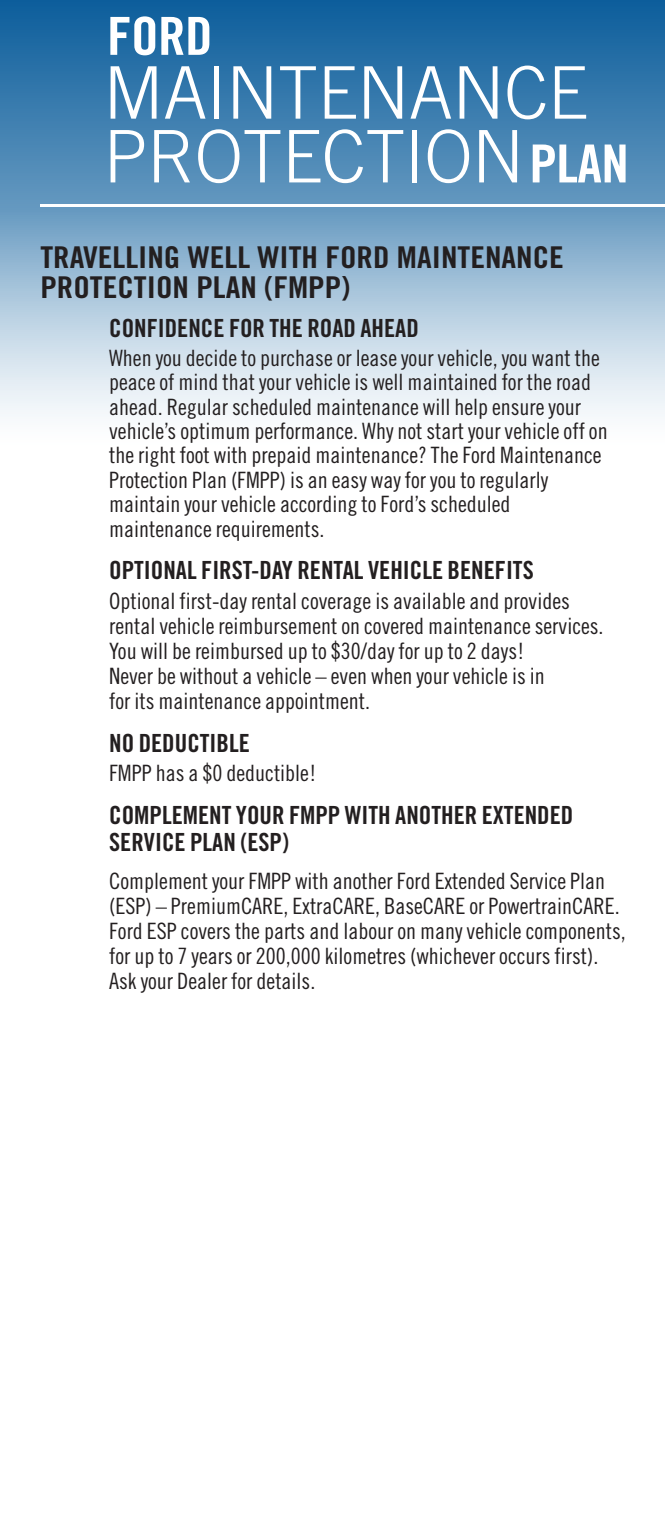
<style>
.page{position:relative;width:665px;height:1525px;background:#fff}
.page>*{position:absolute;margin:0;border:0;box-sizing:border-box;transform-origin:0 0}
.t1{font:300 72.5px/63.8px "Trade Gothic";letter-spacing:-.01em;color:#fff}
.t2{font:52.5px "Trade Gothic Bold Cond Twenty";color:#fff;scale:1.05 1}
.t3{font:30px/30px "Trade Gothic Bold Cond Twenty";color:#231f20;scale:1.1 1}
.t4{font:25px/27.5px "Trade Gothic Bold Cond Twenty";color:#231f20}
.t5{font:22.5px/25px "Trade Gothic Cond Eighteen";color:#231f20}
.s1{font-family:"Trade Gothic Bold Cond Twenty";font-weight:400;font-size:52.5px}
</style>
<div class="page">
<svg style="left:0;top:0;width:664px;height:416px;background:#76a4c7"></svg>
<h2 class="t2" style="left:107px;top:4px;width:102px">FORD</h2>
<h1 class="t1" style="left:103px;top:60px;width:527px">MAINTENANCE<br>PROTECTION<span class="s1">PLAN</span></h1>
<h3 class="t3" style="left:40px;top:242px;width:477px">TRAVELLING WELL WITH FORD MAINTENANCE<br>PROTECTION PLAN (FMPP)</h3>
<p class="t4" style="left:109px;top:313px;width:311px">CONFIDENCE FOR THE ROAD AHEAD</p>
<p class="t5" style="left:109px;top:345px;width:500px;line-height:24.2px">When you decide to purchase or lease your vehicle, you want the peace of mind that your vehicle is well maintained for the road ahead. Regular scheduled maintenance will help ensure your vehicle’s optimum performance. Why not start your vehicle off on the right foot with prepaid maintenance? The Ford Maintenance Protection Plan (FMPP) is an easy way for you to regularly maintain your vehicle according to Ford’s scheduled maintenance requirements.</p>
<p class="t4" style="left:109px;top:556px;width:426px">OPTIONAL FIRST-DAY RENTAL VEHICLE BENEFITS</p>
<p class="t5" style="left:109px;top:588px;width:495px">Optional first-day rental coverage is available and provides rental vehicle reimbursement on covered maintenance services.<br>You will be reimbursed up to $30/day for up to 2 days!<br>Never be without a vehicle – even when your vehicle is in<br>for its maintenance appointment.</p>
<p class="t4" style="left:109px;top:728px;width:142px">NO DEDUCTIBLE</p>
<p class="t5" style="left:109px;top:760px;width:209px">FMPP has a $0 deductible!</p>
<p class="t4" style="left:109px;top:800px;width:465px">COMPLEMENT YOUR FMPP WITH ANOTHER EXTENDED<br>SERVICE PLAN (ESP)</p>
<p class="t5" style="left:109px;top:867px;width:518px">Complement your FMPP with another Ford Extended Service Plan (ESP) – PremiumCARE, ExtraCARE, BaseCARE or PowertrainCARE.<br>Ford ESP covers the parts and labour on many vehicle components, for up to 7 years or 200,000 kilometres (whichever occurs first).<br>Ask your Dealer for details.</p>
</div>
